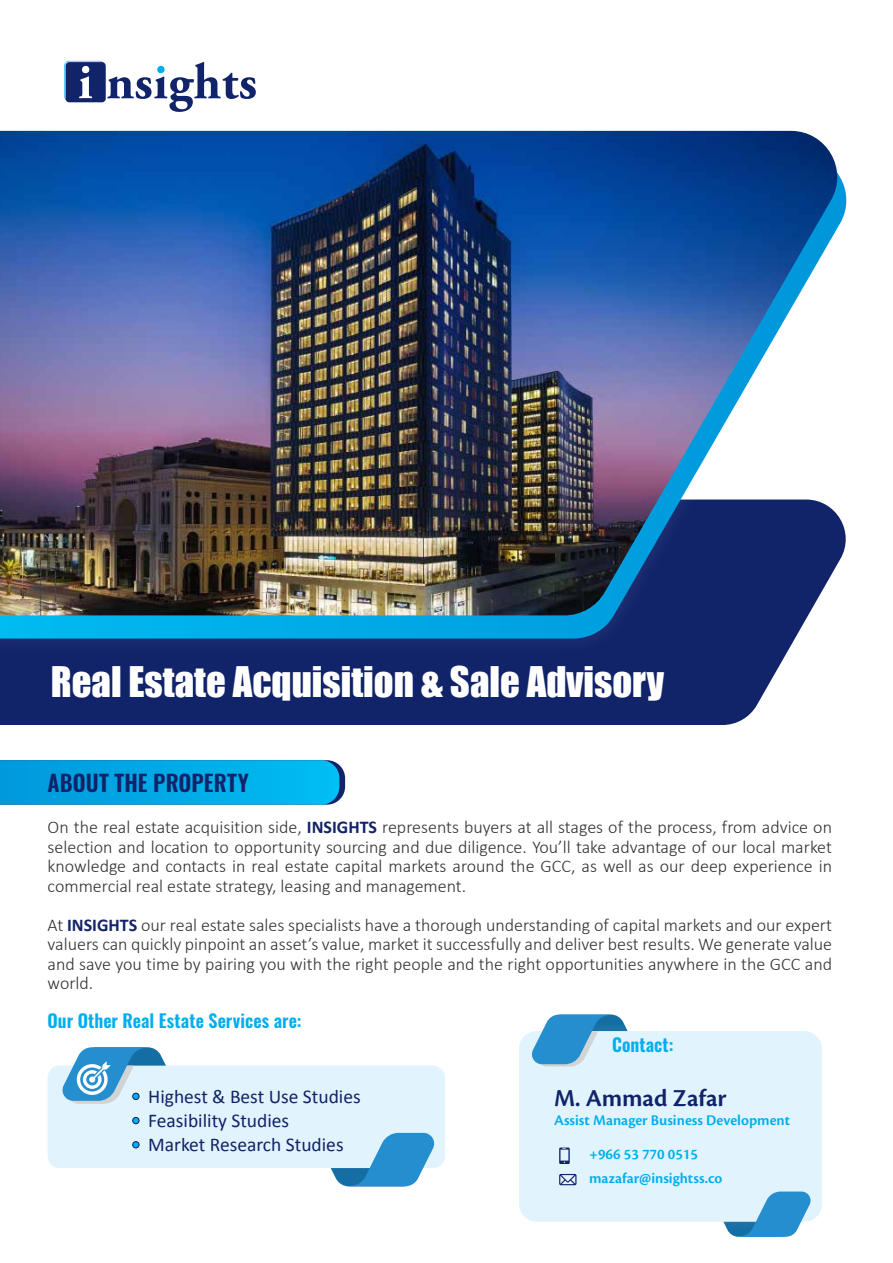
<style>
.page{position:relative;width:893px;height:1263px;background:#fff}
.page>*{position:absolute;margin:0;border:0;box-sizing:border-box;transform-origin:0 0}
.t1{font:38.7px "Impact";color:#fff}
.t2{font:600 25.35px "Cronos Pro";color:#112369}
.t3{font:600 22.5px "Oswald";letter-spacing:.005em;color:#112369}
.t4{font:19.5px/24px "Calibri";color:#112369}
.t5{font:300 18px/19.5px "Calibri";color:#333133;text-align:justify}
.t6{font:600 18px "Oswald";letter-spacing:.005em;color:#00aeef}
.t7{font:600 15.45px/24px "Cronos Pro";color:#00aeef}
.s1{font-weight:700;color:#112369}
</style>
<div class="page">
<div style="left:0;top:666px;width:779px;height:59px;background:#112369"></div>
<img style="left:0;top:130px;width:795px;height:536px">
<svg style="left:0;top:183px;width:847px;height:455px"></svg>
<img style="left:0;top:131px;width:843px;height:484px">
<svg style="left:0;top:760px;width:345px;height:45px"></svg>
<svg style="left:64px;top:61px;width:192px;height:51px"></svg>
<div style="left:48px;top:1065px;width:397px;height:103px;background:#e1f4fd;border-radius:12px"></div>
<svg style="left:330px;top:1133px;width:107px;height:53px"></svg>
<svg style="left:60px;top:1047px;width:119px;height:57px"></svg>
<div style="left:132px;top:1093px;width:7px;height:7px;border:1px solid #112369;border-radius:50%"></div>
<div style="left:133px;top:1117px;width:6px;height:7px;background:#00aeef;border-radius:50%"></div>
<div style="left:132px;top:1117px;width:7px;height:7px;border:1px solid #112369;border-radius:50%"></div>
<div style="left:133px;top:1141px;width:6px;height:7px;background:#00aeef;border-radius:50%"></div>
<div style="left:132px;top:1141px;width:7px;height:7px;border:1px solid #112369;border-radius:50%"></div>
<div style="left:519px;top:1031px;width:303px;height:191px;background:#e1f4fd;border-radius:18px"></div>
<svg style="left:532px;top:1014px;width:96px;height:52px"></svg>
<svg style="left:723px;top:1191px;width:88px;height:46px"></svg>
<svg style="left:559px;top:1174px;width:17px;height:11px"></svg>
<svg style="left:559px;top:1147px;width:11px;height:17px"></svg>
<h1 class="t1" style="left:51px;top:658px;width:615px">Real Estate Acquisition &amp; Sale Advisory</h1>
<p class="t3" style="left:48px;top:767px;width:203px">ABOUT THE PROPERTY</p>
<p class="t5" style="left:48px;top:817px;width:786px">On the real estate acquisition side, <span class="s1">INSIGHTS</span> represents buyers at all stages of the process, from advice on selection and location to opportunity sourcing and due diligence. You’ll take advantage of our local market knowledge and contacts in real estate capital markets around the GCC, as well as our deep experience in commercial real estate strategy, leasing and management.</p>
<p class="t5" style="left:48px;top:915px;width:786px">At <span class="s1">INSIGHTS</span> our real estate sales specialists have a thorough understanding of capital markets and our expert valuers can quickly pinpoint an asset’s value, market it successfully and deliver best results. We generate value and save you time by pairing you with the right people and the right opportunities anywhere in the GCC and world.</p>
<p class="t6" style="left:48px;top:1008px;width:255px">Our Other Real Estate Services are:</p>
<p class="t4" style="left:148px;top:1083px;width:214px">Highest &amp; Best Use Studies<br>Feasibility Studies<br>Market Research Studies</p>
<p class="t6" style="left:612px;top:1032px;width:63px">Contact:</p>
<h2 class="t2" style="left:554px;top:1084px;width:174px">M. Ammad Zafar</h2>
<p class="t7" style="left:554px;top:1108px;width:238px">Assist Manager Business Development</p>
<p class="t7" style="left:589px;top:1142px;width:135px">+966 53 770 0515 mazafar@insightss.co</p>
</div>
